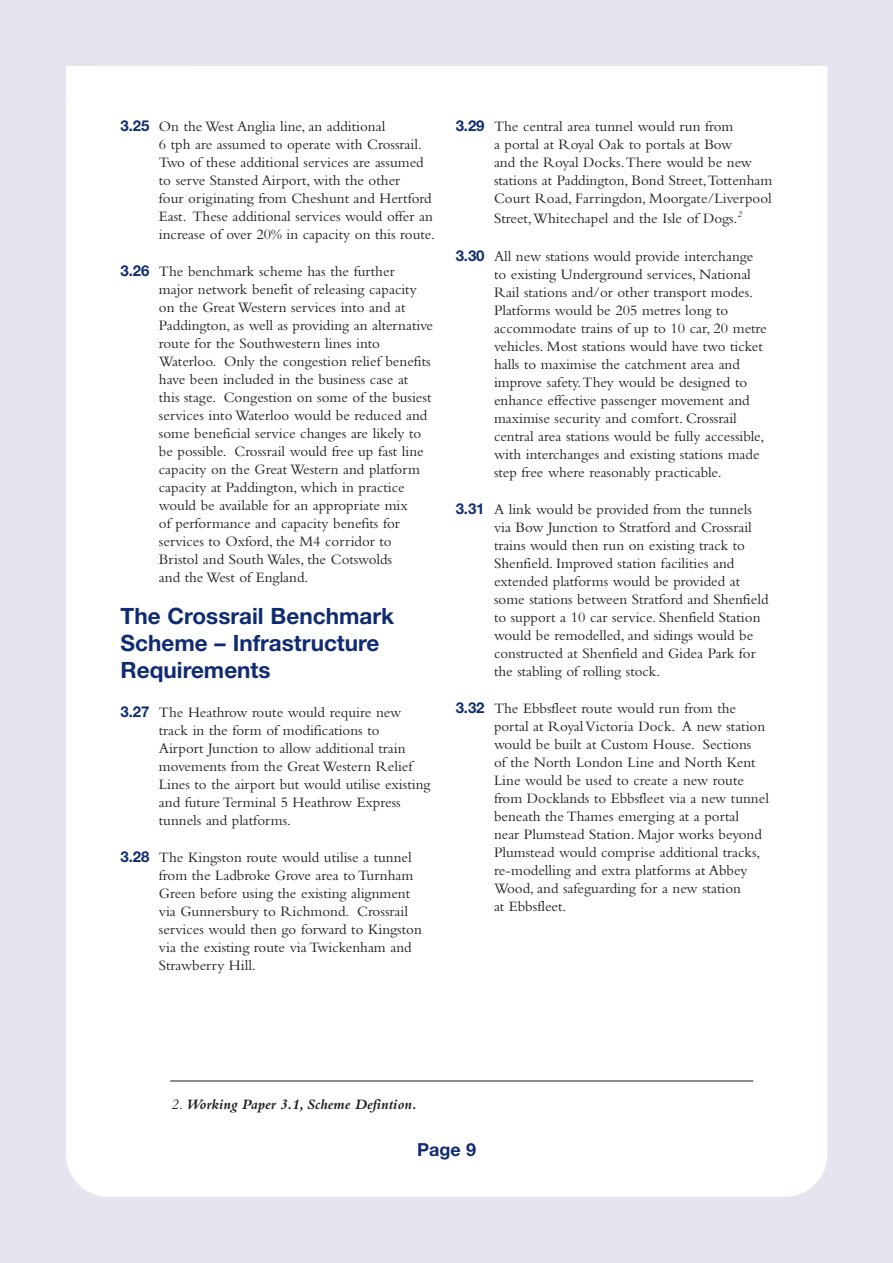
<style>
.page{position:relative;width:893px;height:1263px;background:#fff}
.page>*{position:absolute;margin:0;border:0;box-sizing:border-box;transform-origin:0 0}
.t1{font:700 22.5px/27px "Helvetica Neue";color:#0f2b72}
.t2{font:700 18px "Helvetica Neue";color:#0f2b72}
.t3{font:15px/18px "Bembo";color:#231f20}
.t4{font:italic 700 15px "Bembo";color:#231f20}
.s1{font-family:"Helvetica Neue";font-weight:700;color:#0f2b72}
.s2{font-weight:400}
</style>
<div class="page">
<div style="left:0;top:0;width:892px;height:1263px;background:#e5e5f0"></div>
<div style="left:66px;top:66px;width:761px;height:1131px;background:#fff"></div>
<div style="left:119px;top:119px;width:655px;height:970px;background:#fff"></div>
<hr style="left:170px;top:1081px;width:583px;height:1px;background:#231f20">
<p class="t3" style="left:159px;top:119px;width:277px;text-indent:-38px"><span class="s1">3.25</span> On the West Anglia line, an additional<br>6 tph are assumed to operate with Crossrail.<br>Two of these additional services are assumed to serve Stansted Airport, with the other<br>four originating from Cheshunt and Hertford East. These additional services would offer an increase of over 20% in capacity on this route.</p>
<p class="t3" style="left:159px;top:264px;width:276px;text-indent:-38px"><span class="s1">3.26</span> The benchmark scheme has the further<br>major network benefit of releasing capacity on the Great Western services into and at Paddington, as well as providing an alternative route for the Southwestern lines into Waterloo. Only the congestion relief benefits have been included in the business case at<br>this stage. Congestion on some of the busiest services into Waterloo would be reduced and some beneficial service changes are likely to be possible. Crossrail would free up fast line capacity on the Great Western and platform capacity at Paddington, which in practice would be available for an appropriate mix<br>of performance and capacity benefits for services to Oxford, the M4 corridor to Bristol and South Wales, the Cotswolds<br>and the West of England.</p>
<h1 class="t1" style="left:121px;top:604px;width:275px">The Crossrail Benchmark<br>Scheme – Infrastructure<br>Requirements</h1>
<p class="t3" style="left:159px;top:705px;width:273px;text-indent:-38px"><span class="s1">3.27</span> The Heathrow route would require new track in the form of modifications to<br>Airport Junction to allow additional train movements from the Great Western Relief Lines to the airport but would utilise existing and future Terminal 5 Heathrow Express tunnels and platforms.</p>
<p class="t3" style="left:159px;top:850px;width:264px;text-indent:-38px"><span class="s1">3.28</span> The Kingston route would utilise a tunnel from the Ladbroke Grove area to Turnham Green before using the existing alignment via Gunnersbury to Richmond. Crossrail services would then go forward to Kingston via the existing route via Twickenham and Strawberry Hill.</p>
<p class="t3" style="left:494px;top:119px;width:280px;text-indent:-38px"><span class="s1">3.29</span> The central area tunnel would run from<br>a portal at Royal Oak to portals at Bow<br>and the Royal Docks.There would be new stations at Paddington, Bond Street,Tottenham Court Road, Farringdon, Moorgate/Liverpool</p>
<p class="t3" style="left:494px;top:211px;width:250px">Street,Whitechapel and the Isle of Dogs.<sup>2</sup></p>
<p class="t3" style="left:494px;top:249px;width:274px;text-indent:-38px"><span class="s1">3.30</span> All new stations would provide interchange to existing Underground services, National Rail stations and/or other transport modes.<br>Platforms would be 205 metres long to accommodate trains of up to 10 car, 20 metre vehicles. Most stations would have two ticket halls to maximise the catchment area and improve safety.They would be designed to enhance effective passenger movement and maximise security and comfort. Crossrail central area stations would be fully accessible, with interchanges and existing stations made step free where reasonably practicable.</p>
<p class="t3" style="left:494px;top:502px;width:276px;text-indent:-38px"><span class="s1">3.31</span> A link would be provided from the tunnels via Bow Junction to Stratford and Crossrail trains would then run on existing track to Shenfield. Improved station facilities and extended platforms would be provided at some stations between Stratford and Shenfield to support a 10 car service. Shenfield Station would be remodelled, and sidings would be constructed at Shenfield and Gidea Park for the stabling of rolling stock.</p>
<p class="t3" style="left:494px;top:700px;width:276px;text-indent:-38px"><span class="s1">3.32</span> The Ebbsfleet route would run from the portal at Royal Victoria Dock. A new station would be built at Custom House. Sections<br>of the North London Line and North Kent Line would be used to create a new route from Docklands to Ebbsfleet via a new tunnel beneath the Thames emerging at a portal<br>near Plumstead Station. Major works beyond Plumstead would comprise additional tracks, re-modelling and extra platforms at Abbey Wood, and safeguarding for a new station<br>at Ebbsfleet.</p>
<p class="t4" style="left:171px;top:1099px;width:247px"><span class="s2">2.</span> Working Paper 3.1, Scheme Defintion.</p>
<p class="t2" style="left:417px;top:1143px;width:61px">Page 9</p>
</div>
